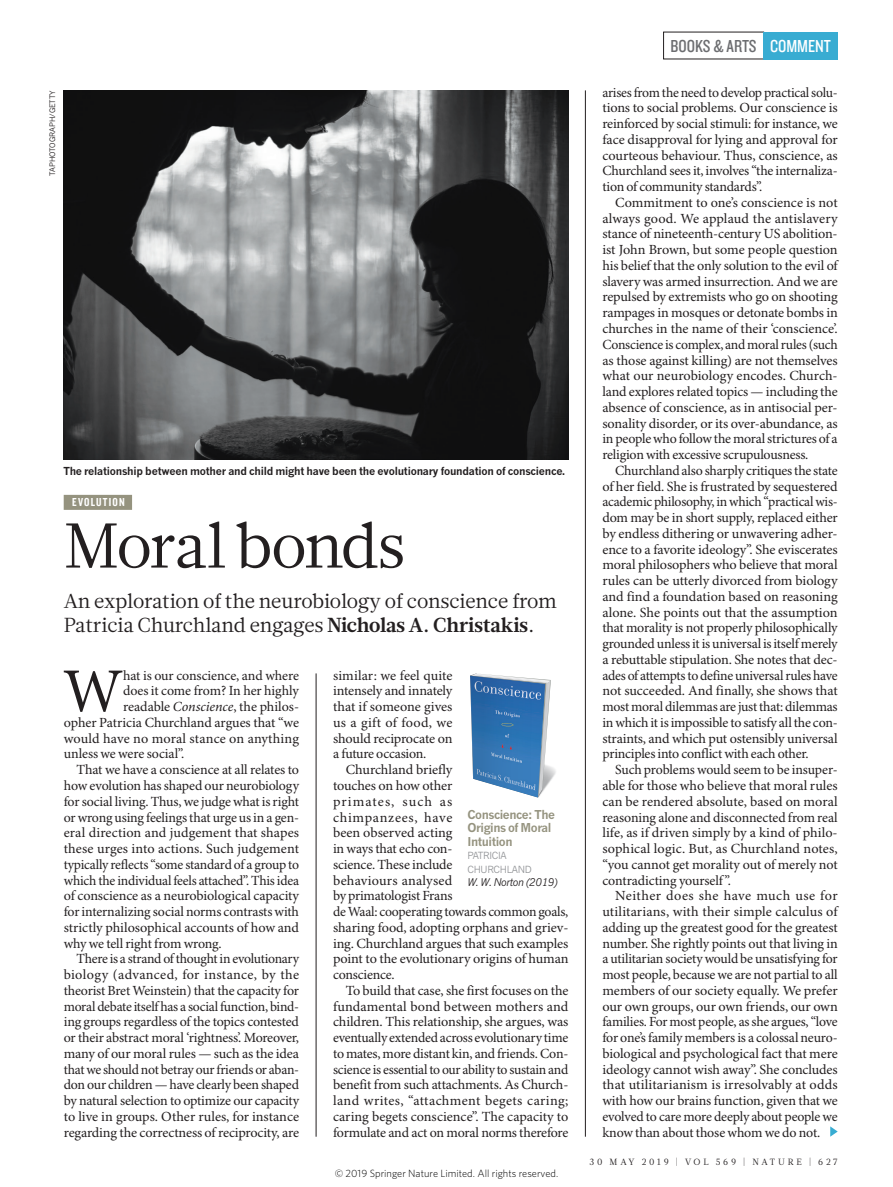
<style>
.page{position:relative;width:893px;height:1187px;background:#fff}
.page>*{position:absolute;margin:0;border:0;box-sizing:border-box;transform-origin:0 0}
.t1{font:63px "Glosa Math";letter-spacing:-.035em;color:#231f20}
.t2{font:62.4px "Minion Pro";color:#231f20}
.t3{font:20.25px/23.7px "Glosa Math";letter-spacing:-.01em;color:#231f20}
.t4{font:18px "Knockout 29 Junior Ltweight";color:#6c6d70}
.t5{font:13.95px/15.8px "Minion Pro";letter-spacing:-.015em;color:#231f20;text-align:justify}
.t6{font:13.95px "Minion Pro";letter-spacing:.005em;color:#231f20}
.t7{font:13.95px "Minion Pro";letter-spacing:.02em;color:#231f20}
.t8{font:700 12px/13.5px "News Gothic MTOT";letter-spacing:-.035em;color:#95937f}
.t9{font:12px "Knockout 49 Liteweight";letter-spacing:.1em;color:#fff}
.t10{font:700 10.8px "News Gothic MTOT";letter-spacing:-.02em;color:#231f20}
.t11{font:300 10.5px "Whitney";color:#000}
.t12{font:italic 10.5px "News Gothic MTOT";letter-spacing:-.035em;color:#231f20}
.t13{font:9.75px/13.5px "News Gothic MTOT";letter-spacing:-.03em;color:#939598}
.t14{font:9px "Glosa Math";letter-spacing:.3em;color:#231f20}
.t15{font:7.5px "News Gothic MTOT";color:#231f20}
.s1{font-weight:700}
.s2{font-style:italic}
.s3{color:#fff}
</style>
<div class="page">
<svg style="left:830px;top:1126px;width:8px;height:10px"></svg>
<img style="left:64px;top:90px;width:504px;height:369px">
<div style="left:64px;top:495px;width:68px;height:15px;background:#95937f"></div>
<img style="left:536px;top:767px;width:20px;height:31px">
<svg style="left:470px;top:673px;width:81px;height:124px;background:#5f8fbe"></svg>
<hr style="left:585px;top:90px;width:1px;height:1046px;background:#231f20">
<div style="left:763px;top:32px;width:75px;height:27px;background:#38acd2"></div>
<hr style="left:316px;top:673px;width:1px;height:463px;background:#231f20">
<p class="t15" style="left:48px;top:176px;width:87px;rotate:-90deg">TAPHOTOGRAPH/GETTY</p>
<p class="t10" style="left:63px;top:464px;width:503px">The relationship between mother and child might have been the evolutionary foundation of conscience.</p>
<p class="t9" style="left:72px;top:494px;width:54px">EVOLUTION</p>
<h1 class="t1" style="left:64px;top:504px;width:343px">Moral bonds</h1>
<h3 class="t3" style="left:64px;top:589px;width:495px">An exploration of the neurobiology of conscience from<br>Patricia Churchland engages <span class="s1">Nicholas A. Christakis</span>.</h3>
<h2 class="t2" style="left:63px;top:654px;width:62px">W</h2>
<p class="t5" style="left:123px;top:668px;width:177px">hat is our conscience, and where</p>
<p class="t5" style="left:123px;top:683px;width:177px">does it come from? In her highly</p>
<p class="t5" style="left:123px;top:699px;width:177px">readable <span class="s2">Conscience</span>, the philos-</p>
<p class="t5" style="left:64px;top:715px;width:237px">opher Patricia Churchland argues that “we</p>
<p class="t6" style="left:64px;top:729px;width:237px">would have no moral stance on anything</p>
<p class="t5" style="left:64px;top:746px;width:122px">unless we were social”.</p>
<p class="t5" style="left:77px;top:762px;width:224px">That we have a conscience at all relates to</p>
<p class="t5" style="left:64px;top:778px;width:237px">how evolution has shaped our neurobiology</p>
<p class="t5" style="left:64px;top:794px;width:237px">for social living. Thus, we judge what is right</p>
<p class="t5" style="left:64px;top:809px;width:237px">or wrong using feelings that urge us in a gen-</p>
<p class="t6" style="left:64px;top:824px;width:237px">eral direction and judgement that shapes</p>
<p class="t6" style="left:64px;top:840px;width:237px">these urges into actions. Such judgement</p>
<p class="t5" style="left:64px;top:857px;width:237px">typically reflects “some standard of a group to</p>
<p class="t5" style="left:64px;top:872px;width:237px">which the individual feels attached”. This idea</p>
<p class="t5" style="left:64px;top:888px;width:237px">of conscience as a neurobiological capacity</p>
<p class="t5" style="left:64px;top:904px;width:237px">for internalizing social norms contrasts with</p>
<p class="t5" style="left:64px;top:920px;width:237px">strictly philosophical accounts of how and</p>
<p class="t5" style="left:64px;top:935px;width:160px">why we tell right from wrong.</p>
<p class="t5" style="left:77px;top:951px;width:224px">There is a strand of thought in evolutionary</p>
<p class="t7" style="left:64px;top:966px;width:237px">biology (advanced, for instance, by the</p>
<p class="t5" style="left:64px;top:983px;width:237px">theorist Bret Weinstein) that the capacity for</p>
<p class="t5" style="left:64px;top:998px;width:237px">moral debate itself has a social function, bind-</p>
<p class="t5" style="left:64px;top:1014px;width:237px">ing groups regardless of the topics contested</p>
<p class="t5" style="left:64px;top:1030px;width:237px">or their abstract moral ‘rightness’. Moreover,</p>
<p class="t5" style="left:64px;top:1046px;width:237px">many of our moral rules — such as the idea</p>
<p class="t5" style="left:64px;top:1061px;width:237px">that we should not betray our friends or aban-</p>
<p class="t5" style="left:64px;top:1077px;width:237px">don our children — have clearly been shaped</p>
<p class="t5" style="left:64px;top:1093px;width:237px">by natural selection to optimize our capacity</p>
<p class="t5" style="left:64px;top:1109px;width:237px">to live in groups. Other rules, for instance</p>
<p class="t5" style="left:64px;top:1124px;width:237px">regarding the correctness of reciprocity, are</p>
<p class="t5" style="left:333px;top:668px;width:121px">similar: we feel quite intensely and innately that if someone gives us a gift of food, we should reciprocate on a future occasion.</p>
<p class="t5" style="left:333px;top:762px;width:237px;text-align:left;text-indent:13px">Churchland briefly<br>touches on how other<br>primates, such as<br>chimpanzees, have<br>been observed acting<br>in ways that echo con-<br>science. These include<br>behaviours analysed<br>by primatologist Frans<br>de Waal: cooperating towards common goals, sharing food, adopting orphans and griev&shy;ing. Churchland argues that such examples point to the evolutionary origins of human conscience.</p>
<p class="t5" style="left:333px;top:983px;width:237px;text-indent:13px">To build that case, she first focuses on the fundamental bond between mothers and children. This relationship, she argues, was eventually extended across evolutionary time to mates, more distant kin, and friends. Con&shy;science is essential to our ability to sustain and benefit from such attachments. As Church&shy;land writes, “attachment begets caring; caring begets conscience”. The capacity to formulate and act on moral norms therefore</p>
<p class="t8" style="left:467px;top:807px;width:89px">Conscience: The<br>Origins of Moral<br>Intuition</p>
<p class="t13" style="left:467px;top:848px;width:66px">PATRICIA<br>CHURCHLAND</p>
<p class="t12" style="left:467px;top:875px;width:92px">W. W. Norton (2019)</p>
<p class="t11" style="left:335px;top:1166px;width:225px">© 2019 Springer Nature Limited. All rights reserved.</p>
<p class="t4" style="left:670px;top:34px;width:162px">BOOKS &amp; ARTS <span class="s3">COMMENT</span></p>
<p class="t5" style="left:602px;top:85px;width:237px">arises from the need to develop practical solu&shy;tions to social problems. Our conscience is reinforced by social stimuli: for instance, we face disapproval for lying and approval for courteous behaviour. Thus, conscience, as Churchland sees it, involves “the internaliza&shy;tion of community standards”.</p>
<p class="t5" style="left:602px;top:195px;width:237px;text-indent:13px">Commitment to one’s conscience is not always good. We applaud the antislavery stance of nineteenth-century US abolition&shy;ist John Brown, but some people question his belief that the only solution to the evil of slavery was armed insurrection. And we are repulsed by extremists who go on shooting rampages in mosques or detonate bombs in churches in the name of their ‘conscience’.<br>Conscience is complex, and moral rules (such as those against killing) are not themselves what our neurobiology encodes. Church&shy;land explores related topics — including the absence of conscience, as in antisocial per&shy;sonality disorder, or its over-abundance, as in people who follow the moral strictures of a religion with excessive scrupulousness.</p>
<p class="t5" style="left:602px;top:463px;width:237px;text-indent:13px">Churchland also sharply critiques the state of her field. She is frustrated by sequestered academic philosophy, in which “practical wis&shy;dom may be in short supply, replaced either by endless dithering or unwavering adher&shy;ence to a favorite ideology”. She eviscerates moral philosophers who believe that moral rules can be utterly divorced from biology and find a foundation based on reasoning alone. She points out that the assumption that morality is not properly philosophically grounded unless it is universal is itself merely a rebuttable stipulation. She notes that dec&shy;ades of attempts to define universal rules have not succeeded. And finally, she shows that most moral dilemmas are just that: dilemmas in which it is impossible to satisfy all the con&shy;straints, and which put ostensibly universal principles into conflict with each other.</p>
<p class="t5" style="left:602px;top:762px;width:237px;text-indent:13px">Such problems would seem to be insuper&shy;able for those who believe that moral rules can be rendered absolute, based on moral reasoning alone and disconnected from real life, as if driven simply by a kind of philo&shy;sophical logic. But, as Churchland notes, “you cannot get morality out of merely not contradicting yourself ”.</p>
<p class="t5" style="left:602px;top:888px;width:237px;text-indent:13px">Neither does she have much use for utilitarians, with their simple calculus of adding up the greatest good for the greatest number. She rightly points out that living in a utilitarian society would be unsatisfying for most people, because we are not partial to all members of our society equally. We prefer our own groups, our own friends, our own families. For most people, as she argues, “love for one’s family members is a colossal neuro&shy;biological and psychological fact that mere ideology cannot wish away”. She concludes that utilitarianism is irresolvably at odds with how our brains function, given that we evolved to care more deeply about people we know than about those whom we do not.</p>
<p class="t14" style="left:590px;top:1155px;width:250px">30 MAY 2019 | VOL 569 | NATURE | 627</p>
</div>
